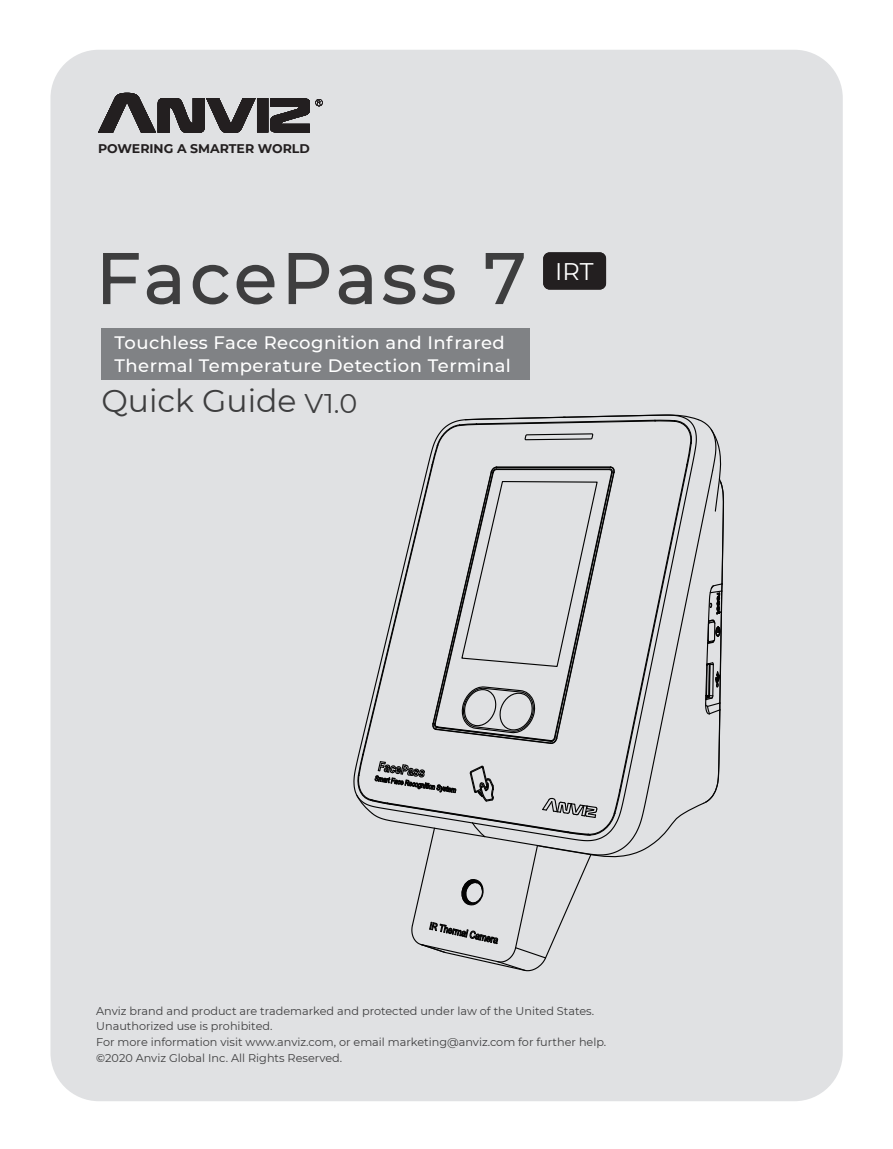
<style>
.page{position:relative;width:893px;height:1149px;background:#fff}
.page>*{position:absolute;margin:0;border:0;box-sizing:border-box;transform-origin:0 0}
.t1{font:69.75px "Montserrat";letter-spacing:.075em;color:#3e3e3f}
.t2{font:31.5px "Montserrat";color:#3e3e3f}
.t3{font:27px "Montserrat";color:#3e3e3f}
.t4{font:24.07px "Montserrat";color:#fff}
.t5{font:500 18px/22.5px "Montserrat";letter-spacing:.025em;color:#fff}
.t6{font:700 12.6px "Montserrat";color:#231f20}
.t7{font:11.25px/15.8px "Montserrat";color:#3e3e3f}
.s1{font-weight:500}
</style>
<div class="page">
<div style="left:50px;top:50px;width:793px;height:1050px;background:#e0e1e3;border-radius:48px"></div>
<svg style="left:103px;top:253px;width:36px;height:52px"></svg>
<svg style="left:146px;top:264px;width:34px;height:41px"></svg>
<svg style="left:192px;top:264px;width:83px;height:41px"></svg>
<svg style="left:288px;top:253px;width:42px;height:52px"></svg>
<svg style="left:338px;top:264px;width:34px;height:41px"></svg>
<svg style="left:383px;top:264px;width:72px;height:41px"></svg>
<svg style="left:485px;top:253px;width:39px;height:52px"></svg>
<div style="left:101px;top:328px;width:428px;height:52px;background:#808285"></div>
<svg style="left:355px;top:414px;width:369px;height:557px"></svg>
<div style="left:543px;top:252px;width:63px;height:37px;background:#231f20"></div>
<svg style="left:98px;top:93px;width:225px;height:40px"></svg>
<p class="t6" style="left:98px;top:139px;width:213px">POWERING A SMARTER WORLD</p>
<h1 class="t1" style="left:96px;top:230px;width:431px">FacePass 7</h1>
<h3 class="t5" style="left:115px;top:331px;width:398px">Touchless Face Recognition and Infrared<br>Thermal Temperature Detection Terminal</h3>
<h3 class="t3" style="left:304px;top:384px;width:54px">V1.0</h3>
<h2 class="t2" style="left:101px;top:379px;width:197px">Quick Guide</h2>
<h3 class="t4" style="left:555px;top:254px;width:40px">IRT</h3>
<p class="t7" style="left:96px;top:1002px;width:512px">Anviz brand and product are trademarked and protected under law of the United States.<br>Unauthorized use is prohibited.<br>For more information visit www.anviz.com, or email marketing@anviz.com for further help. <span class="s1">©</span>2020 Anviz Global Inc. All Rights Reserved.</p>
</div>
